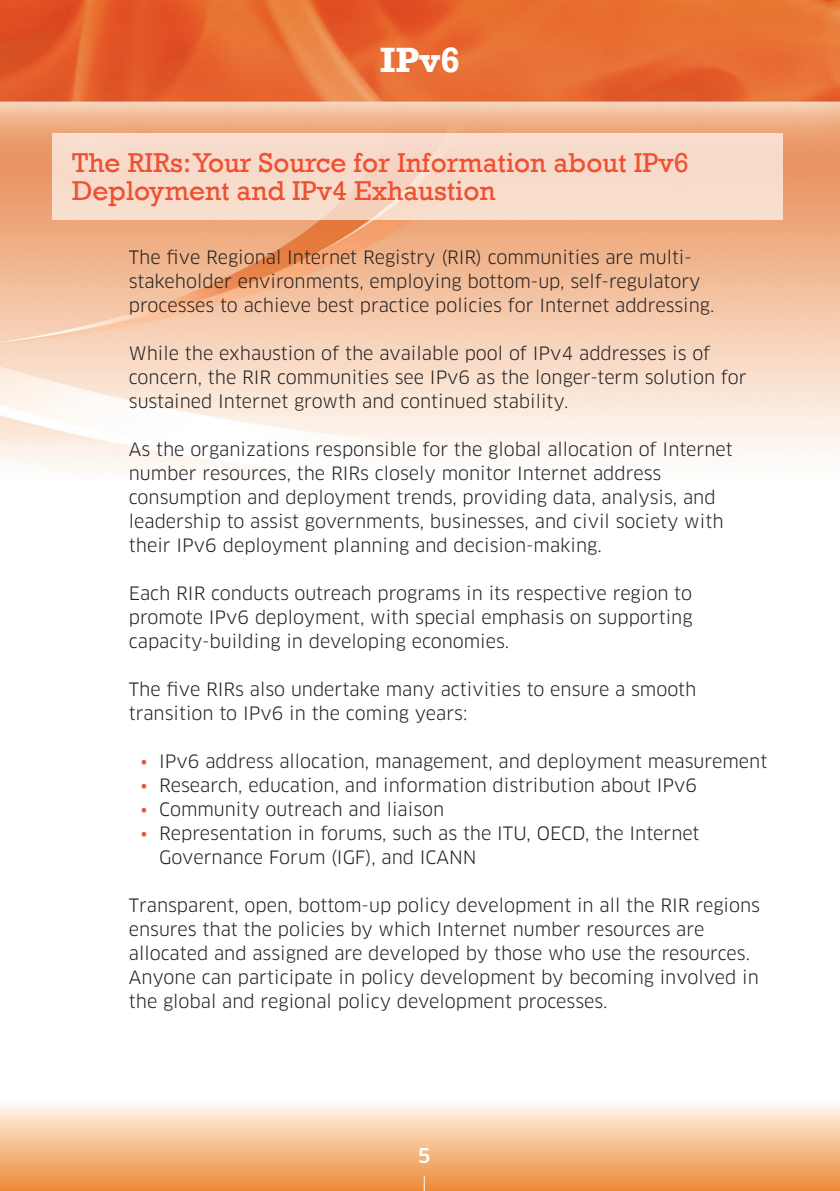
<style>
.page{position:relative;width:840px;height:1191px;background:#fff}
.page>*{position:absolute;margin:0;border:0;box-sizing:border-box;transform-origin:0 0}
.t1{font:700 36px "Rockwell";color:#fff}
.t2{font:28px/28px "Rockwell";color:#ef5032}
.t3{font:500 20px "Clan";color:#fff}
.Text_Paragraph{font:18px/24px "Clan";color:#231f20}
.s1{color:#ef5032}
</style>
<div class="page">
<img style="left:0;top:0;width:839px;height:470px">
<div style="left:52px;top:133px;width:730px;height:87px;background:#f8dccb"></div>
<div style="left:0;top:1100px;width:839px;height:91px;background:linear-gradient(to bottom,#fffcf6,#ed8831)"></div>
<svg style="left:423px;top:1175px;width:1px;height:16px"></svg>
<p class="t1" style="left:380px;top:38px;width:81px">IPv6</p>
<p class="t2" style="left:72px;top:149px;width:618px">The RIRs: Your Source for Information about IPv6<br>Deployment and IPv4 Exhaustion</p>
<p class="Text_Paragraph" style="left:129px;top:246px;width:587px">The five Regional Internet Registry (RIR) communities are multi&shy;stakeholder environments, employing bottom-up, self-regulatory processes to achieve best practice policies for Internet addressing.</p>
<p class="Text_Paragraph" style="left:129px;top:342px;width:619px">While the exhaustion of the available pool of IPv4 addresses is of concern, the RIR communities see IPv6 as the longer-term solution for sustained Internet growth and continued stability.</p>
<p class="Text_Paragraph" style="left:129px;top:438px;width:605px">As the organizations responsible for the global allocation of Internet number resources, the RIRs closely monitor Internet address consumption and deployment trends, providing data, analysis, and leadership to assist governments, businesses, and civil society with their IPv6 deployment planning and decision-making.</p>
<p class="Text_Paragraph" style="left:129px;top:582px;width:565px;text-align:justify">Each RIR conducts outreach programs in its respective region to promote IPv6 deployment, with special emphasis on supporting capacity-building in developing economies.</p>
<p class="Text_Paragraph" style="left:129px;top:678px;width:568px">The five RIRs also undertake many activities to ensure a smooth transition to IPv6 in the coming years:</p>
<p class="Text_Paragraph" style="left:140px;top:750px;width:628px"><span class="s1">•</span> IPv6 address allocation, management, and deployment measurement</p>
<p class="Text_Paragraph" style="left:140px;top:774px;width:558px"><span class="s1">•</span> Research, education, and information distribution about IPv6</p>
<p class="Text_Paragraph" style="left:140px;top:798px;width:305px"><span class="s1">•</span> Community outreach and liaison</p>
<p class="Text_Paragraph" style="left:159px;top:822px;width:541px;text-indent:-19px"><span class="s1">•</span> Representation in forums, such as the ITU, OECD, the Internet<br>Governance Forum (IGF), and ICANN</p>
<p class="Text_Paragraph" style="left:129px;top:894px;width:632px">Transparent, open, bottom-up policy development in all the RIR regions ensures that the policies by which Internet number resources are allocated and assigned are developed by those who use the resources.<br>Anyone can participate in policy development by becoming involved in the global and regional policy development processes.</p>
<p class="t3" style="left:417px;top:1143px;width:14px">5</p>
</div>
